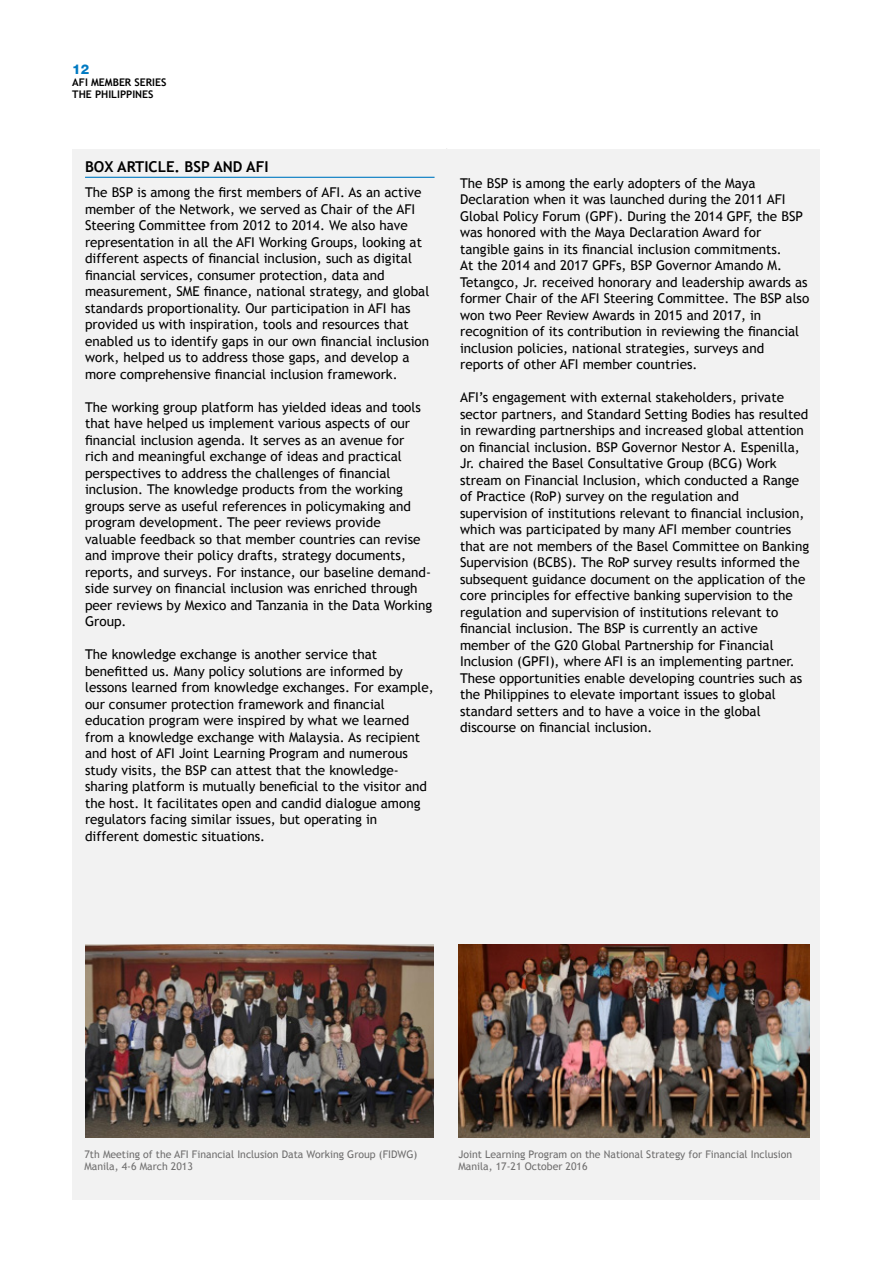
<style>
.page{position:relative;width:893px;height:1263px;background:#fff}
.page>*{position:absolute;margin:0;border:0;box-sizing:border-box;transform-origin:0 0}
.t1{font:700 15px "Trebuchet MS";color:#000}
.t2{font:13.5px/16.5px "Trebuchet MS";color:#000}
.t3{font:800 13.5px "Helvetica Neue";color:#007ac2}
.t4{font:10.5px/11.6px "Trebuchet MS";color:#706f6f}
.t5{font:700 10.5px/12px "Trebuchet MS";color:#000}
</style>
<div class="page">
<div style="left:72px;top:149px;width:748px;height:1050px;background:#f2f2f2"></div>
<hr style="left:85px;top:177px;width:350px;height:1px;background:#007ac2">
<img style="left:85px;top:944px;width:349px;height:193px">
<img style="left:459px;top:944px;width:351px;height:193px">
<p class="t3" style="left:72px;top:61px;width:19px">12</p>
<p class="t5" style="left:72px;top:76px;width:96px">AFI MEMBER SERIES<br>THE PHILIPPINES</p>
<p class="t1" style="left:85px;top:158px;width:185px">BOX ARTICLE. BSP AND AFI</p>
<p class="t2" style="left:85px;top:185px;width:346px">The BSP is among the first members of AFI. As an active member of the Network, we served as Chair of the AFI Steering Committee from 2012 to 2014. We also have representation in all the AFI Working Groups, looking at different aspects of financial inclusion, such as digital financial services, consumer protection, data and measurement, SME finance, national strategy, and global standards proportionality. Our participation in AFI has provided us with inspiration, tools and resources that enabled us to identify gaps in our own financial inclusion work, helped us to address those gaps, and develop a more comprehensive financial inclusion framework.</p>
<p class="t2" style="left:85px;top:399px;width:349px">The working group platform has yielded ideas and tools that have helped us implement various aspects of our financial inclusion agenda. It serves as an avenue for<br>rich and meaningful exchange of ideas and practical perspectives to address the challenges of financial inclusion. The knowledge products from the working groups serve as useful references in policymaking and program development. The peer reviews provide valuable feedback so that member countries can revise and improve their policy drafts, strategy documents, reports, and surveys. For instance, our baseline demand&shy;side survey on financial inclusion was enriched through peer reviews by Mexico and Tanzania in the Data Working Group.</p>
<p class="t2" style="left:85px;top:647px;width:350px">The knowledge exchange is another service that benefitted us. Many policy solutions are informed by lessons learned from knowledge exchanges. For example, our consumer protection framework and financial education program were inspired by what we learned from a knowledge exchange with Malaysia. As recipient and host of AFI Joint Learning Program and numerous study visits, the BSP can attest that the knowledge&shy;sharing platform is mutually beneficial to the visitor and the host. It facilitates open and candid dialogue among regulators facing similar issues, but operating in different domestic situations.</p>
<p class="t2" style="left:460px;top:175px;width:351px">The BSP is among the early adopters of the Maya Declaration when it was launched during the 2011 AFI Global Policy Forum (GPF). During the 2014 GPF, the BSP was honored with the Maya Declaration Award for tangible gains in its financial inclusion commitments.<br>At the 2014 and 2017 GPFs, BSP Governor Amando M.<br>Tetangco, Jr. received honorary and leadership awards as former Chair of the AFI Steering Committee. The BSP also won two Peer Review Awards in 2015 and 2017, in recognition of its contribution in reviewing the financial inclusion policies, national strategies, surveys and reports of other AFI member countries.</p>
<p class="t2" style="left:460px;top:389px;width:351px">AFI’s engagement with external stakeholders, private sector partners, and Standard Setting Bodies has resulted in rewarding partnerships and increased global attention on financial inclusion. BSP Governor Nestor A. Espenilla, Jr. chaired the Basel Consultative Group (BCG) Work stream on Financial Inclusion, which conducted a Range of Practice (RoP) survey on the regulation and supervision of institutions relevant to financial inclusion, which was participated by many AFI member countries that are not members of the Basel Committee on Banking Supervision (BCBS). The RoP survey results informed the subsequent guidance document on the application of the core principles for effective banking supervision to the regulation and supervision of institutions relevant to financial inclusion. The BSP is currently an active member of the G20 Global Partnership for Financial Inclusion (GPFI), where AFI is an implementing partner.<br>These opportunities enable developing countries such as the Philippines to elevate important issues to global standard setters and to have a voice in the global discourse on financial inclusion.</p>
<p class="t4" style="left:84px;top:1149px;width:335px">7th Meeting of the AFI Financial Inclusion Data Working Group (FIDWG)<br>Manila, 4-6 March 2013</p>
<p class="t4" style="left:458px;top:1149px;width:335px">Joint Learning Program on the National Strategy for Financial Inclusion<br>Manila, 17-21 October 2016</p>
</div>
